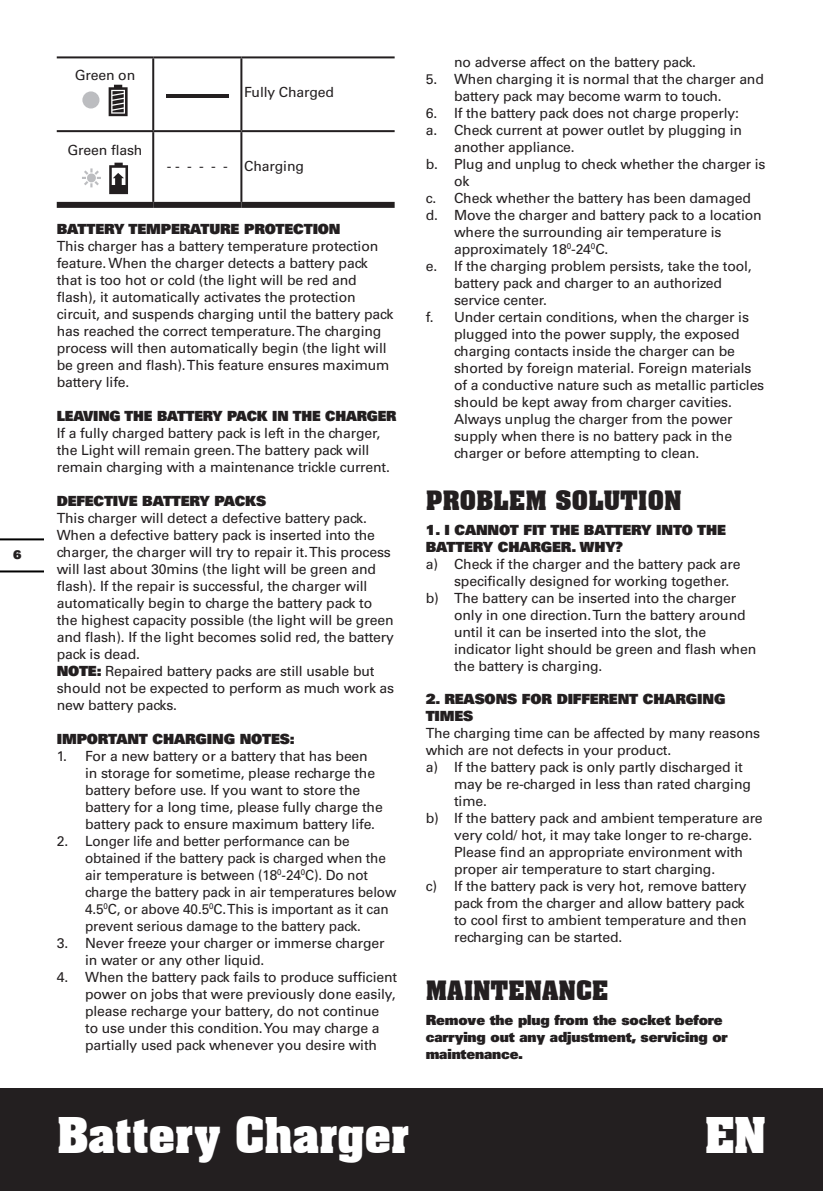
<style>
.page{position:relative;width:823px;height:1191px;background:#fff}
.page>*{position:absolute;margin:0;border:0;box-sizing:border-box;transform-origin:0 0}
.t1{font:700 48px "Aachen BT";letter-spacing:-.025em;color:#fff}
.t2{font:700 26px "Aachen BT";letter-spacing:-.01em;color:#231f20}
.t3{font:14px/17px "Univers";letter-spacing:-.01em;color:#231f20}
.t4{font:900 14px/17px "Univers";letter-spacing:-.01em;color:#231f20}
.t5{font:900 12px "Univers";color:#231f20}
.s1{font-weight:900}
</style>
<div class="page">
<div style="left:0;top:1089px;width:822px;height:102px;background:#231f20"></div>
<hr style="left:0;top:570px;width:43px;height:2px;background:#000">
<hr style="left:0;top:538px;width:43px;height:2px;background:#000">
<hr style="left:152px;top:58px;width:2px;height:72px;background:#231f20">
<hr style="left:240px;top:58px;width:2px;height:72px;background:#231f20">
<hr style="left:152px;top:132px;width:2px;height:70px;background:#231f20">
<hr style="left:240px;top:132px;width:2px;height:70px;background:#231f20">
<div style="left:57px;top:202px;width:96px;height:6px;background:#231f20"></div>
<div style="left:153px;top:202px;width:88px;height:6px;background:#231f20"></div>
<div style="left:241px;top:202px;width:153px;height:6px;background:#231f20"></div>
<hr style="left:57px;top:130px;width:96px;height:2px;background:#231f20">
<hr style="left:153px;top:130px;width:88px;height:2px;background:#231f20">
<hr style="left:241px;top:130px;width:153px;height:2px;background:#231f20">
<hr style="left:57px;top:56px;width:96px;height:2px;background:#231f20">
<hr style="left:153px;top:56px;width:88px;height:2px;background:#231f20">
<hr style="left:241px;top:56px;width:153px;height:2px;background:#231f20">
<div style="left:82px;top:91px;width:17px;height:17px;background:#bcbdc0;border-radius:50%"></div>
<svg style="left:109px;top:85px;width:18px;height:31px"></svg>
<hr style="left:166px;top:94px;width:62px;height:3px;background:#231f20">
<svg style="left:82px;top:168px;width:19px;height:19px"></svg>
<svg style="left:109px;top:163px;width:19px;height:31px"></svg>
<div style="left:110px;top:185px;width:16px;height:8px;background:#231f20"></div>
<p class="t5" style="left:13px;top:546px;width:10px">6</p>
<p class="t3" style="left:75px;top:67px;width:62px">Green on</p>
<p class="t3" style="left:67px;top:141px;width:76px">Green flash</p>
<p class="t3" style="left:244px;top:84px;width:91px">Fully Charged</p>
<p class="t3" style="left:167px;top:157px;width:139px">- - - - - - Charging</p>
<p class="t4" style="left:57px;top:220px;width:285px">BATTERY TEMPERATURE PROTECTION</p>
<p class="t3" style="left:57px;top:237px;width:338px">This charger has a battery temperature protection feature. When the charger detects a battery pack that is too hot or cold (the light will be red and flash), it automatically activates the protection circuit, and suspends charging until the battery pack has reached the correct temperature. The charging process will then automatically begin (the light will be green and flash). This feature ensures maximum battery life.</p>
<p class="t4" style="left:57px;top:407px;width:341px">LEAVING THE BATTERY PACK IN THE CHARGER</p>
<p class="t3" style="left:57px;top:424px;width:334px">If a fully charged battery pack is left in the charger, the Light will remain green. The battery pack will remain charging with a maintenance trickle current.</p>
<p class="t4" style="left:57px;top:492px;width:211px">DEFECTIVE BATTERY PACKS</p>
<p class="t3" style="left:57px;top:509px;width:339px">This charger will detect a defective battery pack.<br>When a defective battery pack is inserted into the charger, the charger will try to repair it. This process will last about 30mins (the light will be green and flash). If the repair is successful, the charger will automatically begin to charge the battery pack to the highest capacity possible (the light will be green and flash). If the light becomes solid red, the battery pack is dead.<br><span class="s1">NOTE:</span> Repaired battery packs are still usable but should not be expected to perform as much work as new battery packs.</p>
<p class="t4" style="left:57px;top:730px;width:239px">IMPORTANT CHARGING NOTES:</p>
<p class="t3" style="left:85px;top:747px;width:299px;text-indent:-28px">1. For a new battery or a battery that has been in storage for sometime, please recharge the battery before use. If you want to store the battery for a long time, please fully charge the battery pack to ensure maximum battery life.</p>
<p class="t3" style="left:85px;top:832px;width:312px;text-indent:-28px">2. Longer life and better performance can be obtained if the battery pack is charged when the air temperature is between (18<sup>0</sup>-24<sup>0</sup>C). Do not charge the battery pack in air temperatures below 4.5<sup>0</sup>C, or above 40.5<sup>0</sup>C. This is important as it can prevent serious damage to the battery pack.</p>
<p class="t3" style="left:85px;top:934px;width:301px;text-indent:-28px">3. Never freeze your charger or immerse charger in water or any other liquid.</p>
<p class="t3" style="left:85px;top:968px;width:313px;text-indent:-28px">4. When the battery pack fails to produce sufficient power on jobs that were previously done easily, please recharge your battery, do not continue<br>to use under this condition. You may charge a partially used pack whenever you desire with</p>
<p class="t3" style="left:454px;top:54px;width:243px">no adverse affect on the battery pack.</p>
<p class="t3" style="left:454px;top:70px;width:311px;text-indent:-28px">5. When charging it is normal that the charger and battery pack may become warm to touch.</p>
<p class="t3" style="left:425px;top:104px;width:314px">6. If the battery pack does not charge properly:</p>
<p class="t3" style="left:425px;top:121px;width:318px">a. Check current at power outlet by plugging in</p>
<p class="t3" style="left:454px;top:138px;width:122px">another appliance.</p>
<p class="t3" style="left:425px;top:155px;width:341px">b. Plug and unplug to check whether the charger is</p>
<p class="t3" style="left:454px;top:172px;width:17px">ok</p>
<p class="t3" style="left:425px;top:189px;width:326px">c. Check whether the battery has been damaged</p>
<p class="t3" style="left:425px;top:206px;width:337px">d. Move the charger and battery pack to a location</p>
<p class="t3" style="left:454px;top:223px;width:269px">where the surrounding air temperature is</p>
<p class="t3" style="left:454px;top:240px;width:156px">approximately 18<sup>0</sup>-24<sup>0</sup>C.</p>
<p class="t3" style="left:425px;top:258px;width:327px">e. If the charging problem persists, take the tool,</p>
<p class="t3" style="left:454px;top:275px;width:269px">battery pack and charger to an authorized</p>
<p class="t3" style="left:454px;top:292px;width:94px">service center.</p>
<p class="t3" style="left:425px;top:309px;width:324px">f. Under certain conditions, when the charger is</p>
<p class="t3" style="left:454px;top:326px;width:287px">plugged into the power supply, the exposed</p>
<p class="t3" style="left:454px;top:342px;width:282px">charging contacts inside the charger can be</p>
<p class="t3" style="left:454px;top:359px;width:299px">shorted by foreign material. Foreign materials</p>
<p class="t3" style="left:454px;top:376px;width:311px">of a conductive nature such as metallic particles</p>
<p class="t3" style="left:454px;top:393px;width:279px">should be kept away from charger cavities.</p>
<p class="t3" style="left:454px;top:410px;width:280px">Always unplug the charger from the power</p>
<p class="t3" style="left:454px;top:427px;width:279px">supply when there is no battery pack in the</p>
<p class="t3" style="left:454px;top:444px;width:247px">charger or before attempting to clean.</p>
<h2 class="t2" style="left:425px;top:484px;width:257px">PROBLEM SOLUTION</h2>
<p class="t4" style="left:425px;top:521px;width:301px">1. I CANNOT FIT THE BATTERY INTO THE<br>BATTERY CHARGER. WHY?</p>
<p class="t3" style="left:425px;top:556px;width:316px">a) Check if the charger and the battery pack are</p>
<p class="t3" style="left:454px;top:573px;width:277px">specifically designed for working together.</p>
<p class="t3" style="left:425px;top:590px;width:312px">b) The battery can be inserted into the charger</p>
<p class="t3" style="left:454px;top:607px;width:293px">only in one direction. Turn the battery around</p>
<p class="t3" style="left:454px;top:623px;width:254px">until it can be inserted into the slot, the</p>
<p class="t3" style="left:454px;top:640px;width:303px">indicator light should be green and flash when</p>
<p class="t3" style="left:454px;top:657px;width:150px">the battery is charging.</p>
<p class="t4" style="left:425px;top:690px;width:301px">2. REASONS FOR DIFFERENT CHARGING<br>TIMES</p>
<p class="t3" style="left:425px;top:724px;width:336px">The charging time can be affected by many reasons which are not defects in your product.<br>a) If the battery pack is only partly discharged it</p>
<p class="t3" style="left:454px;top:775px;width:298px">may be re-charged in less than rated charging</p>
<p class="t3" style="left:454px;top:792px;width:34px">time.</p>
<p class="t3" style="left:425px;top:809px;width:338px">b) If the battery pack and ambient temperature are</p>
<p class="t3" style="left:454px;top:826px;width:299px">very cold/ hot, it may take longer to re-charge.</p>
<p class="t3" style="left:454px;top:843px;width:290px">Please find an appropriate environment with</p>
<p class="t3" style="left:454px;top:860px;width:262px">proper air temperature to start charging.</p>
<p class="t3" style="left:425px;top:877px;width:322px">c) If the battery pack is very hot, remove battery</p>
<p class="t3" style="left:454px;top:894px;width:292px">pack from the charger and allow battery pack</p>
<p class="t3" style="left:454px;top:911px;width:294px">to cool first to ambient temperature and then</p>
<p class="t3" style="left:454px;top:928px;width:170px">recharging can be started.</p>
<h2 class="t2" style="left:425px;top:974px;width:184px">MAINTENANCE</h2>
<p class="t4" style="left:425px;top:1011px;width:303px">Remove the plug from the socket before carrying out any adjustment, servicing or maintenance.</p>
<h1 class="t1" style="left:57px;top:1104px;width:354px">Battery Charger</h1>
<h1 class="t1" style="left:704px;top:1104px;width:63px">EN</h1>
</div>
